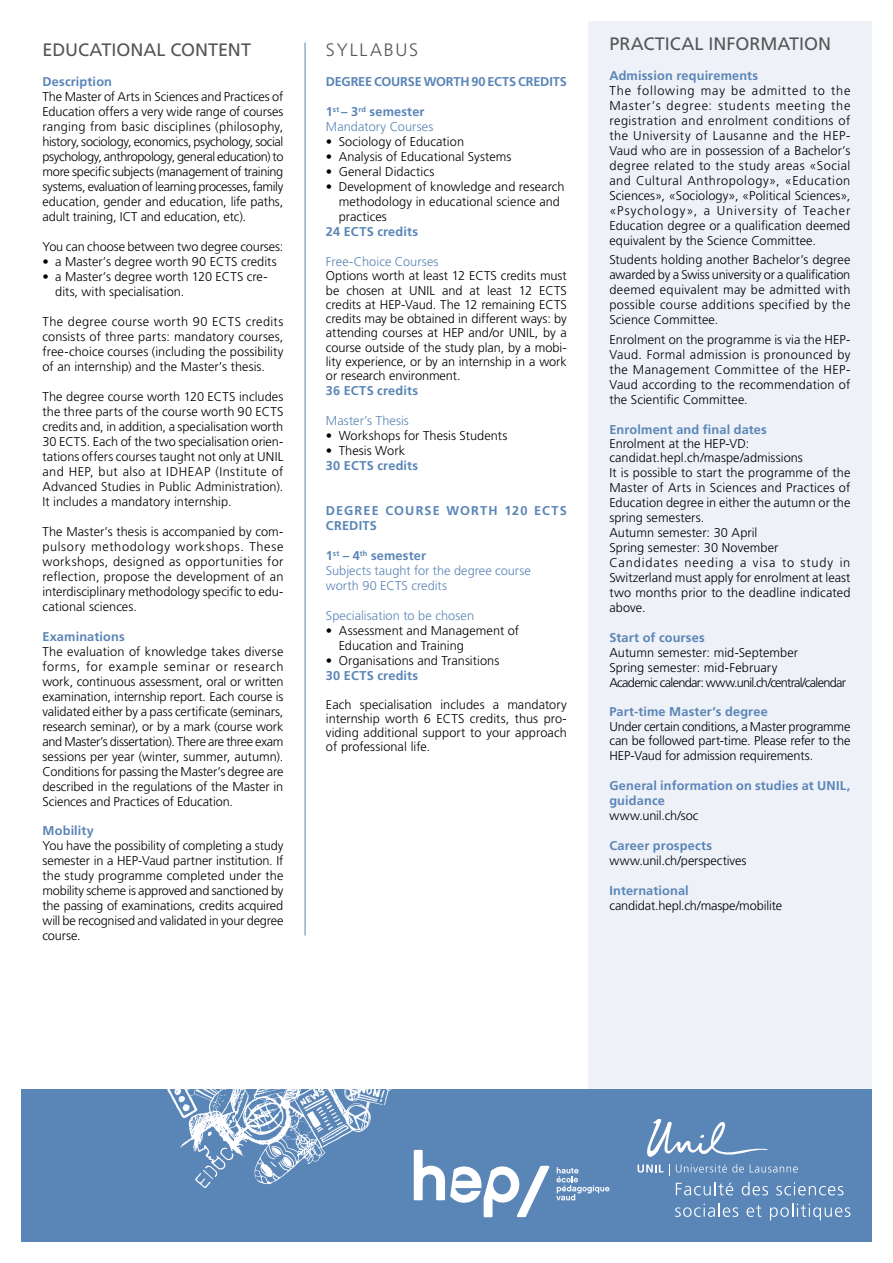
<style>
.page{position:relative;width:893px;height:1263px;background:#fff}
.page>*{position:absolute;margin:0;border:0;box-sizing:border-box;transform-origin:0 0}
.Sous-titre_1_orange{font:18px "Frutiger LT Std";color:#565656}
.Sous-titre_1_orange-2{font:300 18px "Frutiger LT Std";letter-spacing:.105em;color:#565656}
.Texte_courant_drapea{font:300 12.75px/15px "Frutiger LT Std";color:#000;text-align:justify}
.Texte_courant{font:300 12.75px/15px "Frutiger LT Std";letter-spacing:.005em;color:#000;text-align:justify}
.Sous-titre_2{font:700 12.75px/15px "Frutiger LT Std";letter-spacing:.01em;color:#5a85b7}
.t1{font:300 12.75px/15px "Frutiger LT Std";letter-spacing:.005em;color:#5a85b7}
.Texte_courant_drapea-2{font:300 12.75px "Frutiger LT Std";letter-spacing:-.055em;color:#000}
.Sous-titre_2-2{font:700 12.75px/15px "Frutiger LT Std";letter-spacing:.085em;color:#5a85b7}
.Sous-titre_2-3{font:700 12.75px "Frutiger LT Std";letter-spacing:-.015em;color:#5a85b7}
</style>
<div class="page">
<div style="left:588px;top:21px;width:284px;height:1072px;background:#eef1f8"></div>
<div style="left:21px;top:1089px;width:851px;height:153px;background:#5a85b7"></div>
<img style="left:167px;top:1089px;width:255px;height:111px">
<svg style="left:647px;top:1119px;width:121px;height:38px"></svg>
<svg style="left:637px;top:1164px;width:26px;height:8px"></svg>
<svg style="left:676px;top:1164px;width:68px;height:8px"></svg>
<svg style="left:750px;top:1164px;width:48px;height:8px"></svg>
<svg style="left:676px;top:1182px;width:57px;height:13px"></svg>
<svg style="left:742px;top:1182px;width:26px;height:13px"></svg>
<svg style="left:776px;top:1182px;width:67px;height:13px"></svg>
<svg style="left:675px;top:1203px;width:63px;height:14px"></svg>
<svg style="left:747px;top:1205px;width:14px;height:12px"></svg>
<svg style="left:770px;top:1203px;width:80px;height:17px"></svg>
<hr style="left:305px;top:43px;width:1px;height:892px;background:#5a85b7">
<svg style="left:556px;top:1167px;width:54px;height:33px"></svg>
<svg style="left:414px;top:1150px;width:135px;height:67px"></svg>
<p class="Sous-titre_1_orange" style="left:43px;top:39px;width:210px">EDUCATIONAL CONTENT</p>
<p class="Sous-titre_2" style="left:43px;top:74px;width:71px">Description</p>
<p class="Texte_courant_drapea" style="left:43px;top:89px;width:242px">The Master of Arts in Sciences and Practices of Education offers a very wide range of courses ranging from basic disciplines (philosophy, history, sociology, economics, psychology, social psychology, anthropology, general education) to more specific subjects (management of training systems, evaluation of learning processes, family education, gender and education, life paths, adult training, ICT and education, etc).</p>
<p class="Texte_courant_drapea" style="left:43px;top:239px;width:242px">You can choose between two degree courses:</p>
<p class="Texte_courant_drapea" style="left:43px;top:254px;width:236px">• a Master’s degree worth 90 ECTS credits</p>
<p class="Texte_courant_drapea" style="left:55px;top:269px;width:214px;text-indent:-13px">• a Master’s degree worth 120 ECTS cre&shy;dits, with specialisation.</p>
<p class="Texte_courant_drapea" style="left:43px;top:314px;width:242px">The degree course worth 90 ECTS credits consists of three parts: mandatory courses, free-choice courses (including the possibility of an internship) and the Master’s thesis.</p>
<p class="Texte_courant_drapea" style="left:43px;top:389px;width:242px">The degree course worth 120 ECTS includes the three parts of the course worth 90 ECTS credits and, in addition, a specialisation worth 30 ECTS. Each of the two specialisation orien&shy;tations offers courses taught not only at UNIL and HEP, but also at IDHEAP (Institute of Advanced Studies in Public Administration).<br>It includes a mandatory internship.</p>
<p class="Texte_courant_drapea" style="left:43px;top:524px;width:242px">The Master’s thesis is accompanied by com&shy;pulsory methodology workshops. These workshops, designed as opportunities for reflection, propose the development of an interdisciplinary methodology specific to edu&shy;cational sciences.</p>
<p class="Sous-titre_2" style="left:43px;top:629px;width:84px">Examinations</p>
<p class="Texte_courant_drapea" style="left:43px;top:644px;width:242px">The evaluation of knowledge takes diverse forms, for example seminar or research work, continuous assessment, oral or written examination, internship report. Each course is validated either by a pass certificate (seminars, research seminar), or by a mark (course work and Master’s dissertation). There are three exam sessions per year (winter, summer, autumn).<br>Conditions for passing the Master’s degree are described in the regulations of the Master in Sciences and Practices of Education.</p>
<p class="Sous-titre_2" style="left:43px;top:823px;width:53px">Mobility</p>
<p class="Texte_courant_drapea" style="left:43px;top:839px;width:242px">You have the possibility of completing a study semester in a HEP-Vaud partner institution. If the study programme completed under the mobility scheme is approved and sanctioned by the passing of examinations, credits acquired will be recognised and validated in your degree course.</p>
<p class="Sous-titre_1_orange-2" style="left:326px;top:40px;width:94px">SYLLABUS</p>
<p class="Sous-titre_2-3" style="left:326px;top:74px;width:242px">DEGREE COURSE WORTH 90 ECTS CREDITS</p>
<p class="Sous-titre_2" style="left:326px;top:104px;width:100px">1<sup>st</sup> – 3<sup>rd</sup> semester</p>
<p class="t1" style="left:326px;top:119px;width:109px">Mandatory Courses</p>
<p class="Texte_courant_drapea" style="left:326px;top:134px;width:140px">• Sociology of Education</p>
<p class="Texte_courant_drapea" style="left:326px;top:149px;width:187px">• Analysis of Educational Systems</p>
<p class="Texte_courant_drapea" style="left:326px;top:164px;width:110px">• General Didactics</p>
<p class="Texte_courant_drapea" style="left:339px;top:179px;width:227px;text-align:left;text-indent:-13px">• Development of knowledge and research methodology in educational science and practices</p>
<p class="Sous-titre_2" style="left:326px;top:224px;width:94px">24 ECTS credits</p>
<p class="t1" style="left:326px;top:254px;width:114px">Free-Choice Courses</p>
<p class="Texte_courant" style="left:326px;top:269px;width:242px;line-height:14.2px">Options worth at least 12 ECTS credits must be chosen at UNIL and at least 12 ECTS credits at HEP-Vaud. The 12 remaining ECTS credits may be obtained in different ways: by attending courses at HEP and/or UNIL, by a course outside of the study plan, by a mobi&shy;lity experience, or by an internship in a work or research environment.</p>
<p class="Sous-titre_2" style="left:326px;top:383px;width:94px">36 ECTS credits</p>
<p class="t1" style="left:326px;top:413px;width:84px">Master’s Thesis</p>
<p class="Texte_courant_drapea" style="left:326px;top:428px;width:183px">• Workshops for Thesis Students</p>
<p class="Texte_courant_drapea" style="left:326px;top:443px;width:81px">• Thesis Work</p>
<p class="Sous-titre_2" style="left:326px;top:458px;width:94px">30 ECTS credits</p>
<p class="Sous-titre_2-2" style="left:326px;top:503px;width:242px">DEGREE COURSE WORTH 120 ECTS<br>CREDITS</p>
<p class="Sous-titre_2" style="left:326px;top:548px;width:102px">1<sup>st</sup> – 4<sup>th</sup> semester</p>
<p class="t1" style="left:326px;top:563px;width:206px">Subjects taught for the degree course worth 90 ECTS credits</p>
<p class="t1" style="left:326px;top:608px;width:150px">Specialisation to be chosen</p>
<p class="Texte_courant_drapea" style="left:339px;top:623px;width:182px;text-indent:-13px">• Assessment and Management of<br>Education and Training</p>
<p class="Texte_courant_drapea" style="left:326px;top:653px;width:175px">• Organisations and Transitions</p>
<p class="Sous-titre_2" style="left:326px;top:668px;width:94px">30 ECTS credits</p>
<p class="Texte_courant" style="left:326px;top:697px;width:242px;line-height:14.2px">Each specialisation includes a mandatory internship worth 6 ECTS credits, thus pro&shy;viding additional support to your approach of professional life.</p>
<p class="Sous-titre_1_orange" style="left:609px;top:33px;width:223px">PRACTICAL INFORMATION</p>
<p class="Sous-titre_2" style="left:609px;top:68px;width:150px">Admission requirements</p>
<p class="Texte_courant" style="left:609px;top:83px;width:242px">The following may be admitted to the Master’s degree: students meeting the registration and enrolment conditions of the University of Lausanne and the HEP-Vaud who are in possession of a Bachelor’s degree related to the study areas «Social and Cultural Anthropology», «Education Sciences», «Sociology», «Political Sciences», «Psychology», a University of Teacher Education degree or a qualification deemed equivalent by the Science Committee.</p>
<p class="Texte_courant" style="left:609px;top:253px;width:243px">Students holding another Bachelor’s degree awarded by a Swiss university or a qualification deemed equivalent may be admitted with possible course additions specified by the Science Committee.</p>
<p class="Texte_courant" style="left:609px;top:332px;width:243px">Enrolment on the programme is via the HEP-Vaud. Formal admission is pronounced by the Management Committee of the HEP-Vaud according to the recommendation of the Scientific Committee.</p>
<p class="Sous-titre_2" style="left:609px;top:422px;width:159px">Enrolment and final dates</p>
<p class="Texte_courant_drapea" style="left:609px;top:436px;width:142px">Enrolment at the HEP-VD:</p>
<p class="Texte_courant" style="left:609px;top:450px;width:195px">candidat.hepl.ch/maspe/admissions</p>
<p class="Texte_courant" style="left:609px;top:465px;width:243px">It is possible to start the programme of the Master of Arts in Sciences and Practices of Education degree in either the autumn or the spring semesters.</p>
<p class="Texte_courant" style="left:609px;top:525px;width:150px">Autumn semester: 30 April</p>
<p class="Texte_courant" style="left:609px;top:540px;width:171px">Spring semester: 30 November</p>
<p class="Texte_courant" style="left:609px;top:555px;width:242px">Candidates needing a visa to study in Switzerland must apply for enrolment at least two months prior to the deadline indicated above.</p>
<p class="Sous-titre_2" style="left:609px;top:630px;width:97px">Start of courses</p>
<p class="Texte_courant" style="left:609px;top:645px;width:190px">Autumn semester: mid-September</p>
<p class="Texte_courant" style="left:609px;top:660px;width:169px">Spring semester: mid-February</p>
<p class="Texte_courant_drapea-2" style="left:609px;top:675px;width:238px">Academic calendar: www.unil.ch/central/calendar</p>
<p class="Sous-titre_2" style="left:609px;top:704px;width:160px">Part-time Master’s degree</p>
<p class="Texte_courant_drapea" style="left:609px;top:719px;width:242px">Under certain conditions, a Master programme can be followed part-time. Please refer to the HEP-Vaud for admission requirements.</p>
<p class="Sous-titre_2" style="left:609px;top:778px;width:242px">General information on studies at UNIL, guidance</p>
<p class="Texte_courant_drapea" style="left:609px;top:808px;width:91px">www.unil.ch/soc</p>
<p class="Sous-titre_2" style="left:609px;top:838px;width:104px">Career prospects</p>
<p class="Texte_courant_drapea" style="left:609px;top:853px;width:138px">www.unil.ch/perspectives</p>
<p class="Sous-titre_2" style="left:609px;top:883px;width:81px">International</p>
<p class="Texte_courant_drapea" style="left:609px;top:898px;width:174px">candidat.hepl.ch/maspe/mobilite</p>
</div>
